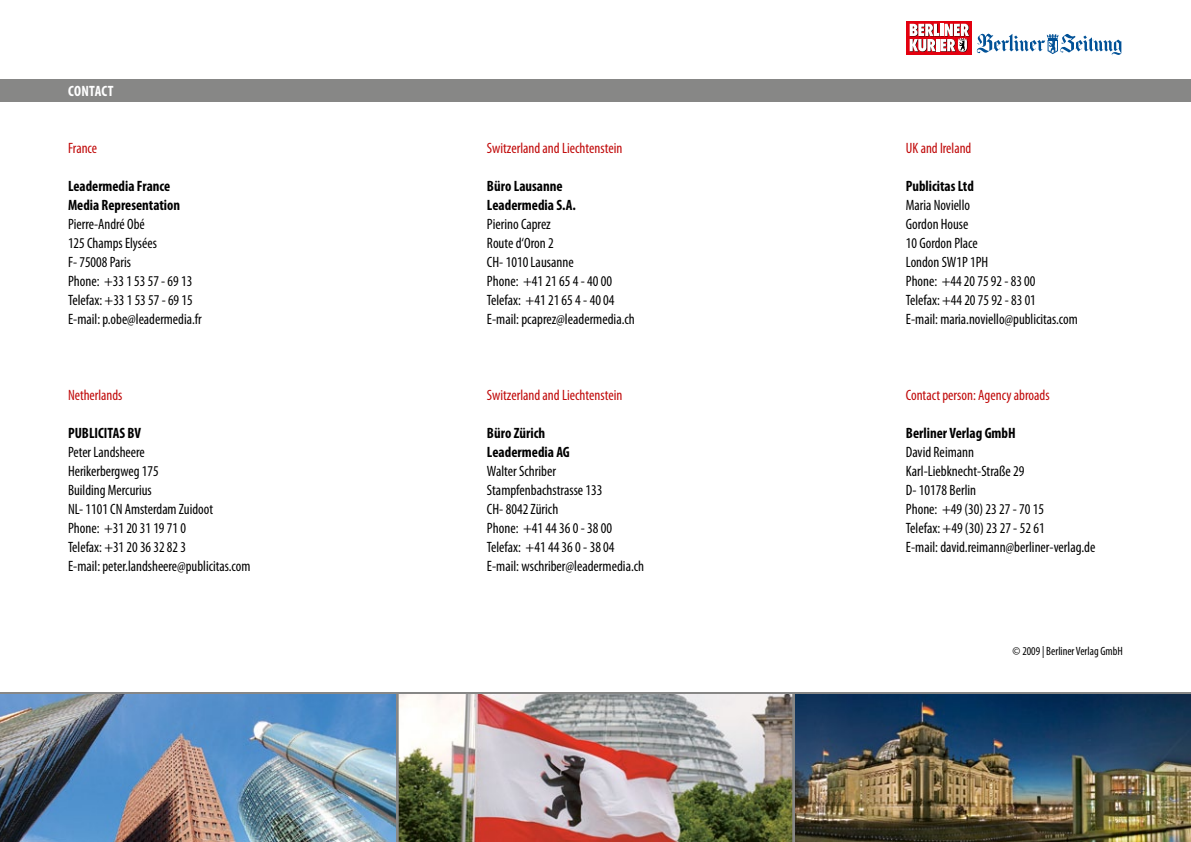
<style>
.page{position:relative;width:1191px;height:842px;background:#fff}
.page>*{position:absolute;margin:0;border:0;box-sizing:border-box;transform-origin:0 0}
.t1{font:condensed 15px/19px "Myriad Pro";color:#000}
.t2{font:700 condensed 15px/19px "Myriad Pro";color:#000}
.t3{font:condensed 15px "Myriad Pro";color:#c00808}
.t4{font:700 condensed 15px "Myriad Pro";color:#fff}
.t5{font:condensed 12px "Myriad Pro";color:#000}
</style>
<div class="page">
<div style="left:0;top:79px;width:1191px;height:23px;background:#878786"></div>
<img style="left:0;top:694px;width:1191px;height:148px">
<hr style="left:397px;top:694px;width:2px;height:148px;background:#878786">
<hr style="left:792px;top:693px;width:2px;height:149px;background:#878786">
<svg style="left:976px;top:33px;width:146px;height:22px"></svg>
<div style="left:906px;top:21px;width:65px;height:34px;background:#e3000f"></div>
<svg style="left:909px;top:24px;width:60px;height:28px;background:#da9ca0"></svg>
<hr style="left:396px;top:694px;width:2px;height:148px;background:#878786">
<hr style="left:793px;top:694px;width:2px;height:148px;background:#878786">
<p class="t4" style="left:68px;top:82px;width:28px">contact</p>
<p class="t3" style="left:68px;top:139px;width:31px">France</p>
<p class="t2" style="left:68px;top:176px;width:113px">Leadermedia France<br>Media Representation</p>
<p class="t1" style="left:68px;top:214px;width:135px">Pierre-André Obé<br>125 Champs Elysées<br>F- 75008 Paris<br>Phone: +33 1 53 57 - 69 13<br>Telefax: +33 1 53 57 - 69 15<br>E-mail: p.obe@leadermedia.fr</p>
<p class="t3" style="left:68px;top:386px;width:56px">Netherlands</p>
<p class="t2" style="left:68px;top:423px;width:74px">PUBLICITAS BV</p>
<p class="t1" style="left:68px;top:442px;width:184px">Peter Landsheere<br>Herikerbergweg 175<br>Building Mercurius<br>NL- 1101 CN Amsterdam Zuidoot<br>Phone: +31 20 31 19 71 0<br>Telefax: +31 20 36 32 82 3<br>E-mail: peter.landsheere@publicitas.com</p>
<p class="t3" style="left:487px;top:139px;width:137px">Switzerland and Liechtenstein</p>
<p class="t2" style="left:487px;top:176px;width:90px">Büro Lausanne<br>Leadermedia S.A.</p>
<p class="t1" style="left:487px;top:214px;width:149px">Pierino Caprez<br>Route d‘Oron 2<br>CH- 1010 Lausanne<br>Phone: +41 21 65 4 - 40 00<br>Telefax: +41 21 65 4 - 40 04<br>E-mail: pcaprez@leadermedia.ch</p>
<p class="t3" style="left:487px;top:386px;width:137px">Switzerland and Liechtenstein</p>
<p class="t2" style="left:487px;top:423px;width:84px">Büro Zürich<br>Leadermedia AG</p>
<p class="t1" style="left:487px;top:461px;width:159px">Walter Schriber<br>Stampfenbachstrasse 133<br>CH- 8042 Zürich<br>Phone: +41 44 36 0 - 38 00<br>Telefax: +41 44 36 0 - 38 04<br>E-mail: wschriber@leadermedia.ch</p>
<p class="t3" style="left:906px;top:139px;width:67px">UK and Ireland</p>
<p class="t2" style="left:906px;top:176px;width:69px">Publicitas Ltd</p>
<p class="t1" style="left:906px;top:195px;width:173px">Maria Noviello<br>Gordon House<br>10 Gordon Place<br>London SW1P 1PH<br>Phone: +44 20 75 92 - 83 00<br>Telefax: +44 20 75 92 - 83 01<br>E-mail: maria.noviello@publicitas.com</p>
<p class="t3" style="left:906px;top:386px;width:145px">Contact person: Agency abroads</p>
<p class="t2" style="left:906px;top:423px;width:111px">Berliner Verlag GmbH</p>
<p class="t1" style="left:906px;top:442px;width:191px">David Reimann<br>Karl-Liebknecht-Straße 29<br>D- 10178 Berlin<br>Phone: +49 (30) 23 27 - 70 15<br>Telefax: +49 (30) 23 27 - 52 61<br>E-mail: david.reimann@berliner-verlag.de</p>
<p class="t5" style="left:1012px;top:644px;width:112px">© 2009 | Berliner Verlag GmbH</p>
</div>
